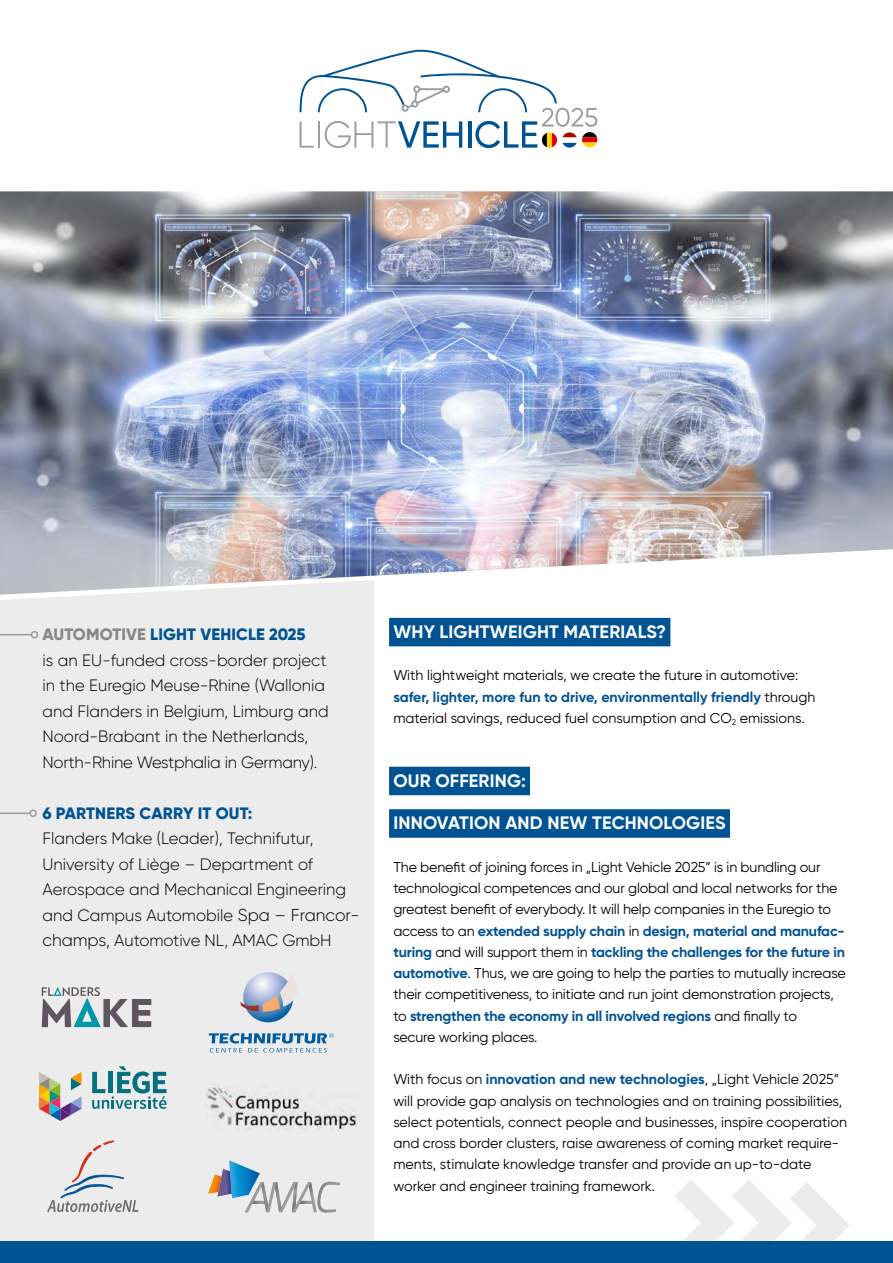
<style>
.page{position:relative;width:893px;height:1263px;background:#fff}
.page>*{position:absolute;margin:0;border:0;box-sizing:border-box;transform-origin:0 0}
.t1{font:700 18px "Gilroy";letter-spacing:.01em;color:#fff}
.t2{font:300 16.5px/25.5px "Gilroy";color:#000}
.t3{font:800 16.5px "Gilroy";letter-spacing:.01em;color:#005392}
.t4{font:14.25px/21.3px "Gilroy";letter-spacing:-.01em;color:#000}
.s1{font-weight:800;color:#868786}
.s2{font-weight:800;color:#005392}
.s3{font-size:17.25px}
.s4{font-weight:700;color:#005392}
</style>
<div class="page">
<svg style="left:649px;top:1180px;width:217px;height:62px"></svg>
<div style="left:0;top:595px;width:374px;height:647px;background:#ececec"></div>
<div style="left:389px;top:618px;width:281px;height:28px;background:#005392"></div>
<div style="left:389px;top:767px;width:141px;height:28px;background:#005392"></div>
<div style="left:389px;top:809px;width:341px;height:29px;background:#005392"></div>
<svg style="left:300px;top:50px;width:297px;height:98px"></svg>
<img style="left:0;top:191px;width:893px;height:404px">
<svg style="left:42px;top:987px;width:109px;height:40px;background:#a9b3b7"></svg>
<svg style="left:47px;top:1140px;width:91px;height:72px;background:#dad9dc"></svg>
<svg style="left:208px;top:1160px;width:132px;height:53px;background:#c2cdd3"></svg>
<svg style="left:243px;top:972px;width:50px;height:50px"></svg>
<svg style="left:240px;top:973px;width:58px;height:39px;background:#c2c3cf"></svg>
<svg style="left:209px;top:1033px;width:125px;height:19px;background:#9fbcd2"></svg>
<svg style="left:39px;top:1072px;width:43px;height:49px;background:#b9b1a6"></svg>
<svg style="left:92px;top:1066px;width:75px;height:43px;background:#93bcc1"></svg>
<img style="left:207px;top:1085px;width:149px;height:45px">
<hr style="left:0;top:634px;width:32px;height:1px;background:#9c9c9d">
<div style="left:31px;top:631px;width:7px;height:7px;border:2px solid #9c9c9d;border-radius:50%"></div>
<hr style="left:0;top:812px;width:30px;height:2px;background:#9c9c9d">
<div style="left:29px;top:809px;width:8px;height:8px;border:2px solid #9c9c9d;border-radius:50%"></div>
<div style="left:0;top:1242px;width:893px;height:21px;background:#005392"></div>
<p class="t2" style="left:43px;top:622px;width:288px"><span class="s1">AUTOMOTIVE</span> <span class="s2">LIGHT VEHICLE 2025<br></span>is an EU-funded cross-border project in the Euregio Meuse-Rhine (Wallonia and Flanders in Belgium, Limburg and Noord-Brabant in the Netherlands, North-Rhine Westphalia in Germany).</p>
<p class="t3" style="left:43px;top:803px;width:211px">6 PARTNERS CARRY IT OUT:</p>
<p class="t2" style="left:43px;top:826px;width:319px">Flanders Make (Leader), Technifutur, University of Liège – Department of Aerospace and Mechanical Engineering and Campus Automobile <span class="s3">Spa – Francor&shy;champs,</span> Automotive NL, AMAC GmbH</p>
<p class="t1" style="left:393px;top:620px;width:274px">WHY LIGHTWEIGHT MATERIALS?</p>
<p class="t4" style="left:393px;top:665px;width:423px">With lightweight materials, we create the future in automotive: <span class="s4">safer, lighter, more fun to drive, environmentally friendly</span> through material savings, reduced fuel consumption and CO<sub>2</sub> emissions.</p>
<p class="t1" style="left:393px;top:769px;width:134px">OUR OFFERING:</p>
<p class="t1" style="left:393px;top:812px;width:334px">INNOVATION AND NEW TECHNOLOGIES</p>
<p class="t4" style="left:393px;top:856px;width:454px">The benefit of joining forces in „Light Vehicle 2025” is in bundling our technological competences and our global and local networks for the greatest benefit of everybody. It will help companies in the Euregio to access to an <span class="s4">extended supply chain</span> in <span class="s4">design, material and manufac&shy;turing</span> and will support them in <span class="s4">tackling the challenges for the future in automotive</span>. Thus, we are going to help the parties to mutually increase their competitiveness, to initiate and run joint demonstration projects, to <span class="s4">strengthen the economy in all involved regions</span> and finally to<br>secure working places.</p>
<p class="t4" style="left:393px;top:1068px;width:455px">With focus on <span class="s4">innovation and new technologies</span>, „Light Vehicle 2025” will provide gap analysis on technologies and on training possibilities, select potentials, connect people and businesses, inspire cooperation and cross border clusters, raise awareness of coming market require&shy;ments, stimulate knowledge transfer and provide an up-to-date worker and engineer training framework.</p>
</div>
